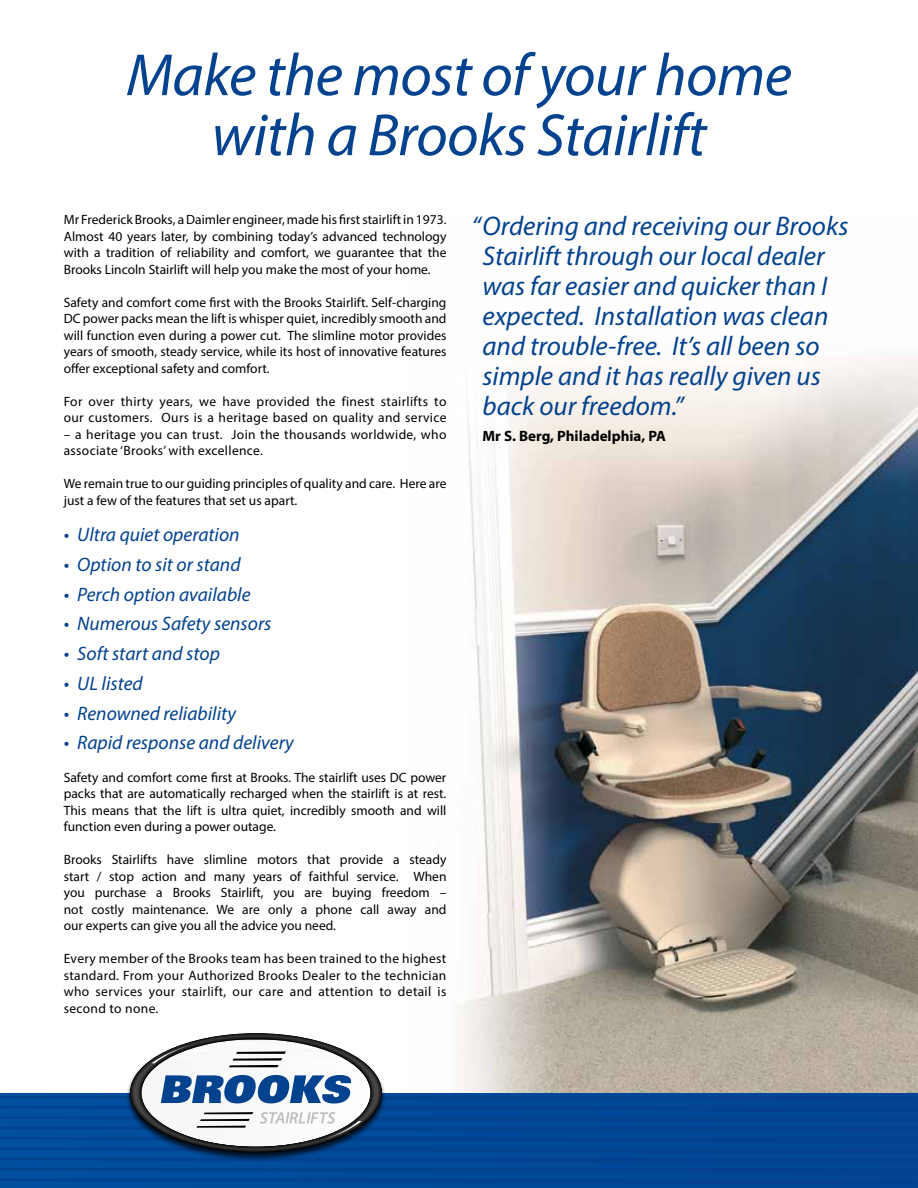
<style>
.page{position:relative;width:918px;height:1188px;background:#fff}
.page>*{position:absolute;margin:0;border:0;box-sizing:border-box;transform-origin:0 0}
.t1{font:italic 60px/60px "Myriad Pro";letter-spacing:-.01em;color:#03428e;text-align:center}
.t2{font:italic 27px/30px "Myriad Pro";color:#03428e}
.t3{font:italic 19.5px "Myriad Pro";color:#03428e}
.t4{font:700 15px "Myriad Pro";color:#000}
.t5{font:13.5px/16.5px "Myriad Pro";color:#000;text-align:justify}
.t6{font:13.5px/16.5px "Myriad Pro";letter-spacing:.025em;color:#000}
</style>
<div class="page">
<img style="left:459px;top:356px;width:459px;height:677px">
<div style="left:0;top:1094px;width:918px;height:94px;background:#004b99"></div>
<svg style="left:0;top:1033px;width:918px;height:152px"></svg>
<h1 class="t1" style="left:126px;top:44px;width:667px">Make the most of your home with a Brooks Stairlift</h1>
<p class="t5" style="left:64px;top:211px;width:384px">Mr Frederick Brooks, a Daimler engineer, made his first stairlift in 1973.<br>Almost 40 years later, by combining today’s advanced technology with a tradition of reliability and comfort, we guarantee that the Brooks Lincoln Stairlift will help you make the most of your home.</p>
<p class="t5" style="left:64px;top:294px;width:384px">Safety and comfort come first with the Brooks Stairlift. Self-charging DC power packs mean the lift is whisper quiet, incredibly smooth and will function even during a power cut. The slimline motor provides years of smooth, steady service, while its host of innovative features offer exceptional safety and comfort.</p>
<p class="t6" style="left:64px;top:393px;width:384px">For over thirty years, we have provided the finest stairlifts to our customers. Ours is a heritage based on quality and service</p>
<p class="t6" style="left:64px;top:426px;width:384px">– a heritage you can trust. Join the thousands worldwide, who associate ‘Brooks’ with excellence.</p>
<p class="t5" style="left:64px;top:475px;width:384px">We remain true to our guiding principles of quality and care. Here are just a few of the features that set us apart.</p>
<h3 class="t3" style="left:64px;top:523px;width:177px">• Ultra quiet operation</h3>
<h3 class="t3" style="left:64px;top:552px;width:178px">• Option to sit or stand</h3>
<h3 class="t3" style="left:64px;top:582px;width:188px">• Perch option available</h3>
<h3 class="t3" style="left:64px;top:612px;width:209px">• Numerous Safety sensors</h3>
<h3 class="t3" style="left:64px;top:642px;width:158px">• Soft start and stop</h3>
<h3 class="t3" style="left:64px;top:671px;width:81px">• UL listed</h3>
<h3 class="t3" style="left:64px;top:701px;width:174px">• Renowned reliability</h3>
<h3 class="t3" style="left:64px;top:731px;width:232px">• Rapid response and delivery</h3>
<p class="t5" style="left:64px;top:769px;width:384px">Safety and comfort come first at Brooks. The stairlift uses DC power packs that are automatically recharged when the stairlift is at rest.<br>This means that the lift is ultra quiet, incredibly smooth and will function even during a power outage.</p>
<p class="t5" style="left:64px;top:851px;width:384px">Brooks Stairlifts have slimline motors that provide a steady start / stop action and many years of faithful service. When you purchase a Brooks Stairlift, you are buying freedom – not costly maintenance. We are only a phone call away and our experts can give you all the advice you need.</p>
<p class="t5" style="left:64px;top:950px;width:384px">Every member of the Brooks team has been trained to the highest standard. From your Authorized Brooks Dealer to the technician who services your stairlift, our care and attention to detail is second to none.</p>
<h2 class="t2" style="left:482px;top:210px;width:367px;text-indent:-11px">“Ordering and receiving our Brooks<br>Stairlift through our local dealer was far easier and quicker than I expected. Installation was clean and trouble-free. It’s all been so simple and it has really given us back our freedom.”</h2>
<p class="t4" style="left:482px;top:426px;width:185px">Mr S. Berg, Philadelphia, PA</p>
</div>
